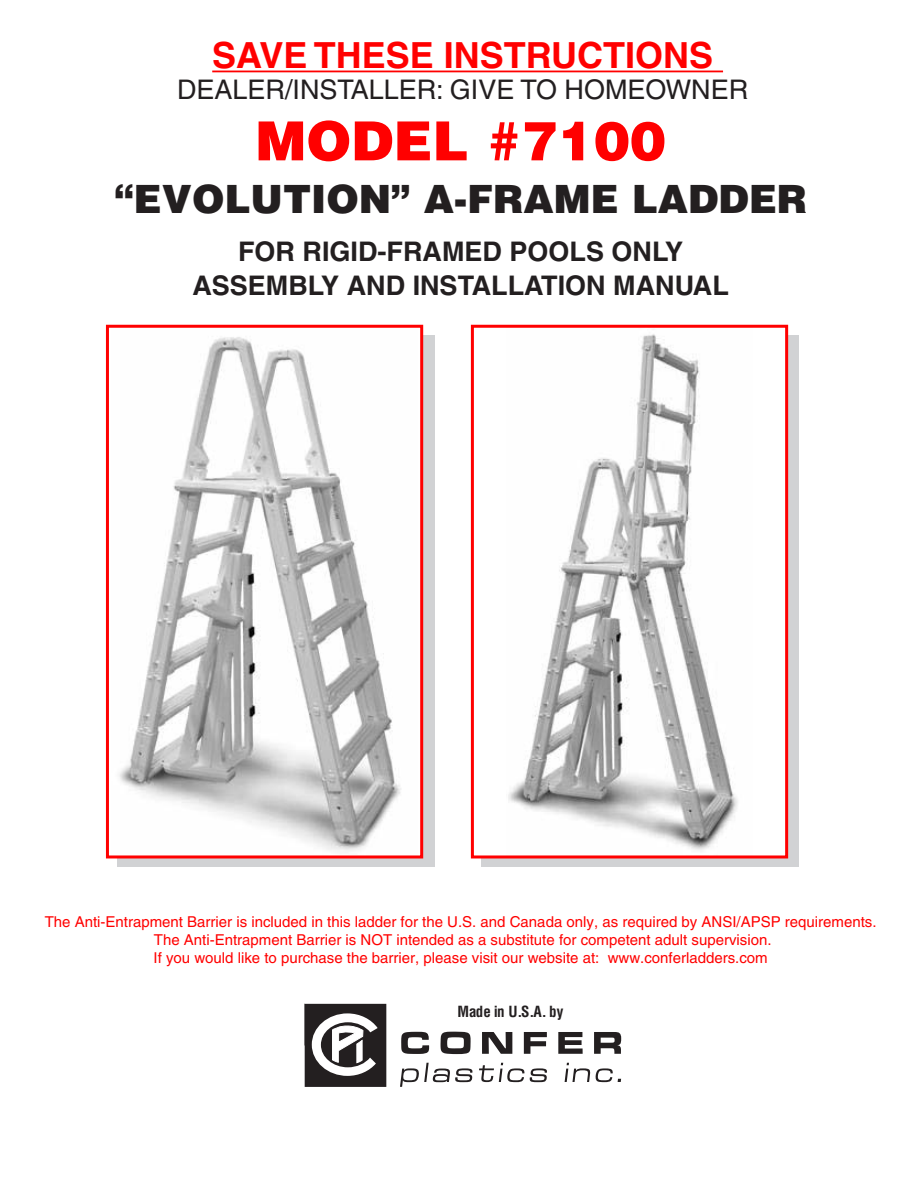
<style>
.page{position:relative;width:918px;height:1188px;background:#fff}
.page>*{position:absolute;margin:0;border:0;box-sizing:border-box;transform-origin:0 0}
.t1{font:900 54px "Helvetica";color:#f00}
.t2{font:900 39px "Helvetica";color:#231f20}
.t3{font:700 36px "Helvetica";color:#f00}
.t4{font:700 27px/34.5px "Helvetica";color:#231f20;text-align:center}
.t5{font:27px "Helvetica";color:#231f20}
.t6{font:15px/18px "Helvetica";color:#f00;text-align:center}
.t7{font:700 condensed 15px "Helvetica";color:#231f20}
</style>
<div class="page">
<svg style="left:117px;top:335px;width:317px;height:532px;background:#d6d3d5"></svg>
<div style="left:481px;top:335px;width:318px;height:532px;background:#d1d2d4"></div>
<div style="left:474px;top:328px;width:311px;height:527px;background:#fff"></div>
<img style="left:508px;top:334px;width:230px;height:517px">
<div style="left:471px;top:325px;width:317px;height:533px;border:3px solid #f00"></div>
<img style="left:117px;top:335px;width:301px;height:519px">
<div style="left:106px;top:325px;width:317px;height:533px;border:3px solid #f00"></div>
<svg style="left:482px;top:1032px;width:30px;height:22px"></svg>
<svg style="left:524px;top:1032px;width:23px;height:22px"></svg>
<svg style="left:558px;top:1032px;width:25px;height:22px"></svg>
<svg style="left:594px;top:1032px;width:27px;height:22px"></svg>
<svg style="left:479px;top:1063px;width:68px;height:19px"></svg>
<svg style="left:565px;top:1063px;width:56px;height:19px"></svg>
<div style="left:305px;top:1004px;width:81px;height:83px;border:2px solid #231f20"></div>
<svg style="left:308px;top:1003px;width:165px;height:84px"></svg>
<hr style="left:212px;top:71px;width:511px;height:1px;background:#f00">
<h3 class="t3" style="left:212px;top:42px;width:502px">SAVE THESE INSTRUCTIONS</h3>
<h3 class="t5" style="left:177px;top:80px;width:573px">DEALER/INSTALLER: GIVE TO HOMEOWNER</h3>
<h1 class="t1" style="left:255px;top:121px;width:412px">MODEL #7100</h1>
<h2 class="t2" style="left:114px;top:185px;width:695px">“EVOLUTION” A-FRAME LADDER</h2>
<h3 class="t4" style="left:192px;top:237px;width:538px">FOR RIGID-FRAMED POOLS ONLY<br>ASSEMBLY AND INSTALLATION MANUAL</h3>
<p class="t6" style="left:45px;top:914px;width:833px">The Anti-Entrapment Barrier is included in this ladder for the U.S. and Canada only, as required by ANSI/APSP requirements.<br>The Anti-Entrapment Barrier is NOT intended as a substitute for competent adult supervision.<br>If you would like to purchase the barrier, please visit our website at: www.conferladders.com</p>
<p class="t7" style="left:458px;top:1006px;width:107px">Made in U.S.A. by</p>
</div>
